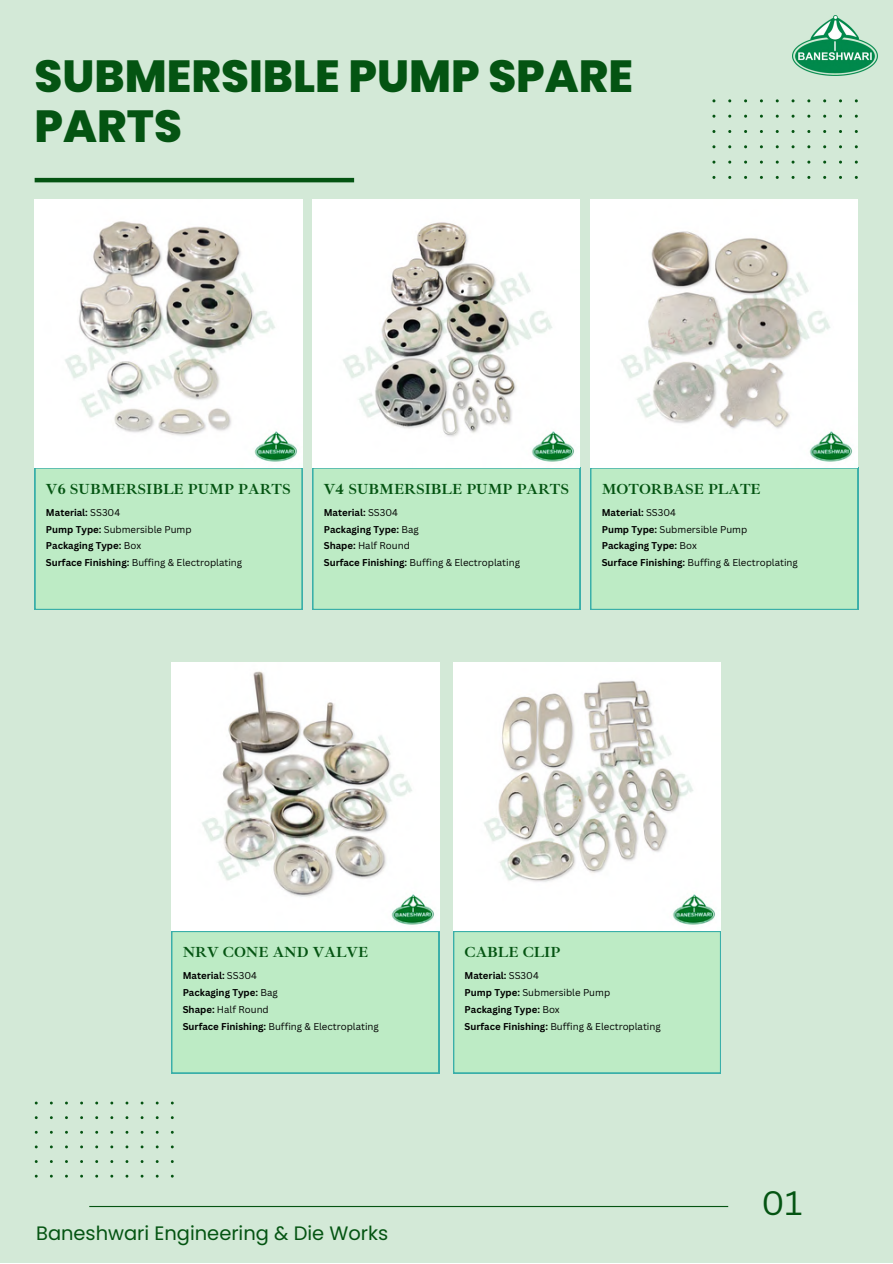
<style>
.page{position:relative;width:893px;height:1264px;background:#fff}
.page>*{position:absolute;margin:0;border:0;box-sizing:border-box;transform-origin:0 0}
.t1{font:800 45px "Poppins";color:#045412}
.t2{font:33px "Canva Sans";color:#045412}
.t3{font:19.5px "Poppins";color:#045412}
.t4{font:700 15px "Ibarra Real Nova";color:#045412}
.t5{font:9.6px "Canva Sans";color:#000}
.t6{font:700 9.6px "Canva Sans";color:#000}
.s1{font-weight:400}
.s2{font-weight:700}
</style>
<div class="page">
<div style="left:0;top:0;width:892px;height:1262px;background:#d3e9d7"></div>
<div style="left:35px;top:467px;width:267px;height:143px;background:#bdebc5"></div>
<img style="left:35px;top:199px;width:267px;height:268px">
<div style="left:312px;top:467px;width:268px;height:143px;background:#bdebc5"></div>
<img style="left:312px;top:199px;width:268px;height:268px">
<div style="left:590px;top:467px;width:268px;height:143px;background:#bdebc5"></div>
<img style="left:590px;top:199px;width:267px;height:268px">
<div style="left:171px;top:931px;width:268px;height:142px;background:#bdebc5"></div>
<img style="left:171px;top:662px;width:268px;height:268px">
<div style="left:453px;top:931px;width:267px;height:142px;background:#bdebc5"></div>
<img style="left:453px;top:662px;width:267px;height:268px">
<hr style="left:89px;top:1205px;width:639px;height:1px;background:#045412">
<svg style="left:712px;top:99px;width:145px;height:80px"></svg>
<svg style="left:35px;top:1101px;width:139px;height:76px"></svg>
<hr style="left:35px;top:178px;width:319px;height:4px;background:#045412">
<img style="left:792px;top:16px;width:85px;height:59px">
<p class="t1" style="left:35px;top:44px;width:600px">SUBMERSIBLE PUMP SPARE</p>
<p class="t1" style="left:35px;top:95px;width:149px">PARTS</p>
<p class="t4" style="left:46px;top:480px;width:246px">V6 SUBMERSIBLE PUMP PARTS</p>
<p class="t6" style="left:46px;top:505px;width:76px">Material: <span class="s1">SS304</span></p>
<p class="t5" style="left:46px;top:522px;width:147px"><span class="s2">Pump Type:</span> Submersible Pump</p>
<p class="t6" style="left:46px;top:539px;width:97px">Packaging Type: <span class="s1">Box</span></p>
<p class="t5" style="left:46px;top:556px;width:198px"><span class="s2">Surface Finishing:</span> Buffing &amp; Electroplating</p>
<p class="t4" style="left:324px;top:480px;width:247px">V4 SUBMERSIBLE PUMP PARTS</p>
<p class="t6" style="left:324px;top:505px;width:76px">Material: <span class="s1">SS304</span></p>
<p class="t6" style="left:324px;top:522px;width:97px">Packaging Type: <span class="s1">Bag</span></p>
<p class="t5" style="left:324px;top:539px;width:88px"><span class="s2">Shape:</span> Half Round</p>
<p class="t5" style="left:324px;top:556px;width:198px"><span class="s2">Surface Finishing:</span> Buffing &amp; Electroplating</p>
<p class="t4" style="left:601px;top:480px;width:160px">MOTORBASE PLATE</p>
<p class="t6" style="left:601px;top:505px;width:76px">Material: <span class="s1">SS304</span></p>
<p class="t5" style="left:601px;top:522px;width:147px"><span class="s2">Pump Type:</span> Submersible Pump</p>
<p class="t6" style="left:601px;top:539px;width:97px">Packaging Type: <span class="s1">Box</span></p>
<p class="t5" style="left:601px;top:556px;width:198px"><span class="s2">Surface Finishing:</span> Buffing &amp; Electroplating</p>
<p class="t4" style="left:183px;top:943px;width:187px">NRV CONE AND VALVE</p>
<p class="t6" style="left:183px;top:968px;width:76px">Material: <span class="s1">SS304</span></p>
<p class="t6" style="left:183px;top:985px;width:97px">Packaging Type: <span class="s1">Bag</span></p>
<p class="t5" style="left:183px;top:1002px;width:88px"><span class="s2">Shape:</span> Half Round</p>
<p class="t5" style="left:183px;top:1019px;width:198px"><span class="s2">Surface Finishing:</span> Buffing &amp; Electroplating</p>
<p class="t3" style="left:36px;top:1219px;width:354px">Baneshwari Engineering &amp; Die Works</p>
<p class="t4" style="left:464px;top:943px;width:97px">CABLE CLIP</p>
<p class="t6" style="left:464px;top:968px;width:76px">Material: <span class="s1">SS304</span></p>
<p class="t5" style="left:464px;top:985px;width:147px"><span class="s2">Pump Type:</span> Submersible Pump</p>
<p class="t6" style="left:464px;top:1002px;width:97px">Packaging Type: <span class="s1">Box</span></p>
<p class="t5" style="left:464px;top:1019px;width:198px"><span class="s2">Surface Finishing:</span> Buffing &amp; Electroplating</p>
<p class="t2" style="left:761px;top:1179px;width:42px">01</p>
</div>
